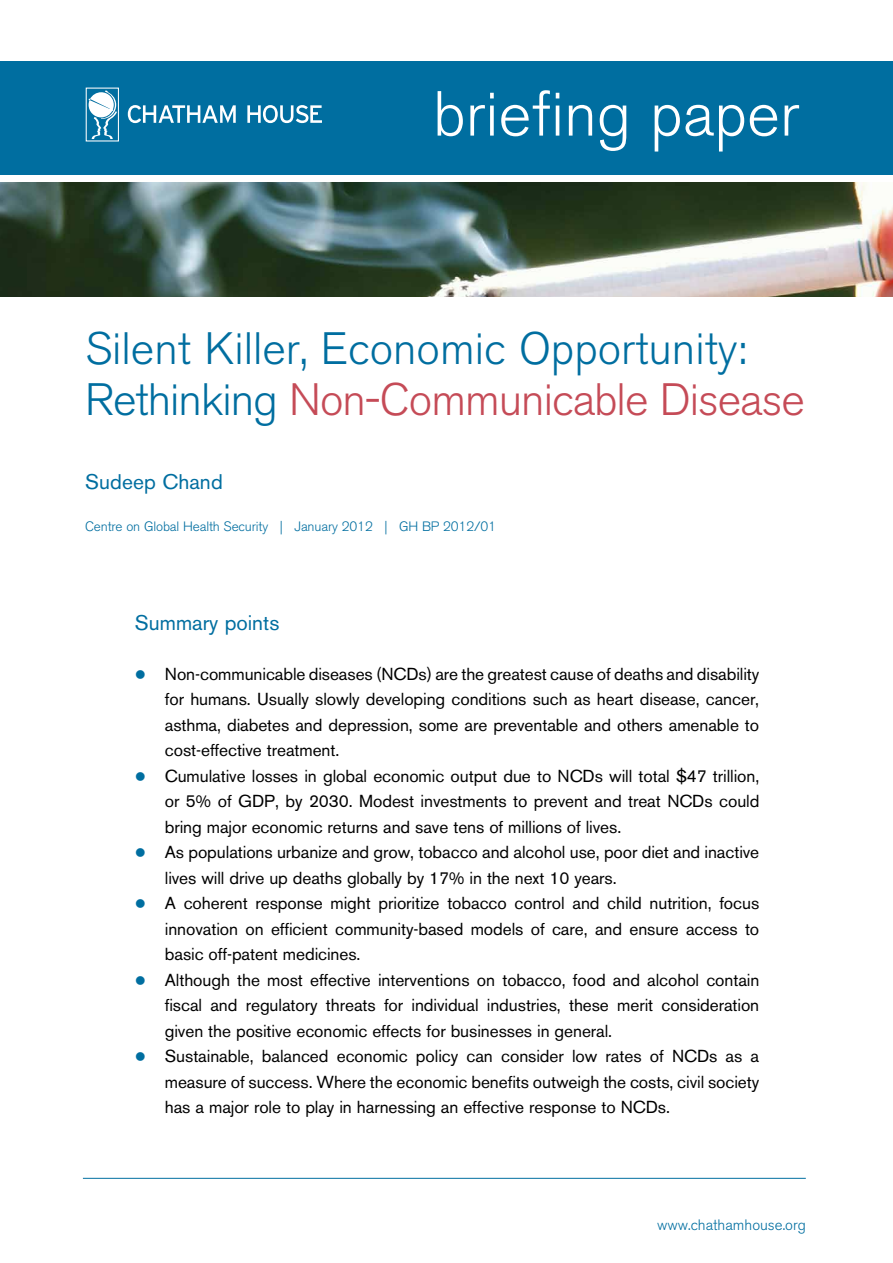
<style>
.page{position:relative;width:893px;height:1263px;background:#fff}
.page>*{position:absolute;margin:0;border:0;box-sizing:border-box;transform-origin:0 0}
.t1{font:300 63px "Akzidenz Grotesk BE";color:#fff}
.t2{font:300 45px/51px "Akzidenz Grotesk BE";letter-spacing:-.02em;color:#006ea0}
.t3{font:21px "Akzidenz Grotesk BE";color:#006ea0}
.t4{font:17.25px/25.5px "Akzidenz Grotesk BE";letter-spacing:-.005em;color:#000}
.t5{font:300 15px "Akzidenz Grotesk BE";color:#006ea0}
.t6{font:300 13.5px "Akzidenz Grotesk BE";letter-spacing:-.01em;color:#006ea0}
.s1{color:#c54b57}
</style>
<div class="page">
<div style="left:0;top:60px;width:893px;height:114px;background:#006ea0"></div>
<svg style="left:128px;top:105px;width:108px;height:18px"></svg>
<svg style="left:247px;top:105px;width:75px;height:18px"></svg>
<div style="left:86px;top:88px;width:33px;height:53px;border:1px solid #fff"></div>
<svg style="left:89px;top:90px;width:28px;height:49px"></svg>
<img style="left:0;top:183px;width:893px;height:113px">
<hr style="left:83px;top:1178px;width:723px;height:1px;background:#006ea0">
<div style="left:0;top:0;width:893px;height:61px;background:#fff"></div>
<h1 class="t1" style="left:433px;top:78px;width:368px">briefing paper</h1>
<h2 class="t2" style="left:85px;top:324px;width:721px">Silent Killer, Economic Opportunity:<br>Rethinking <span class="s1">Non-Communicable Disease</span></h2>
<p class="t3" style="left:85px;top:470px;width:139px">Sudeep Chand</p>
<p class="t6" style="left:85px;top:519px;width:412px">Centre on Global Health Security | January 2012 | GH BP 2012/01</p>
<p class="t3" style="left:135px;top:610px;width:146px">Summary points</p>
<p class="t4" style="left:165px;top:661px;width:596px">Non-communicable diseases (NCDs) are the greatest cause of deaths and disability for humans. Usually slowly developing conditions such as heart disease, cancer, asthma, diabetes and depression, some are preventable and others amenable to cost-effective treatment.<br>Cumulative losses in global economic output due to NCDs will total $47 trillion, or 5% of GDP, by 2030. Modest investments to prevent and treat NCDs could bring major economic returns and save tens of millions of lives.<br>As populations urbanize and grow, tobacco and alcohol use, poor diet and inactive lives will drive up deaths globally by 17% in the next 10 years.<br>A coherent response might prioritize tobacco control and child nutrition, focus innovation on efficient community-based models of care, and ensure access to basic off-patent medicines.<br>Although the most effective interventions on tobacco, food and alcohol contain fiscal and regulatory threats for individual industries, these merit consideration given the positive economic effects for businesses in general.<br>Sustainable, balanced economic policy can consider low rates of NCDs as a measure of success. Where the economic benefits outweigh the costs, civil society has a major role to play in harnessing an effective response to NCDs.</p>
<p class="t5" style="left:657px;top:1216px;width:150px">www.chathamhouse.org</p>
</div>
